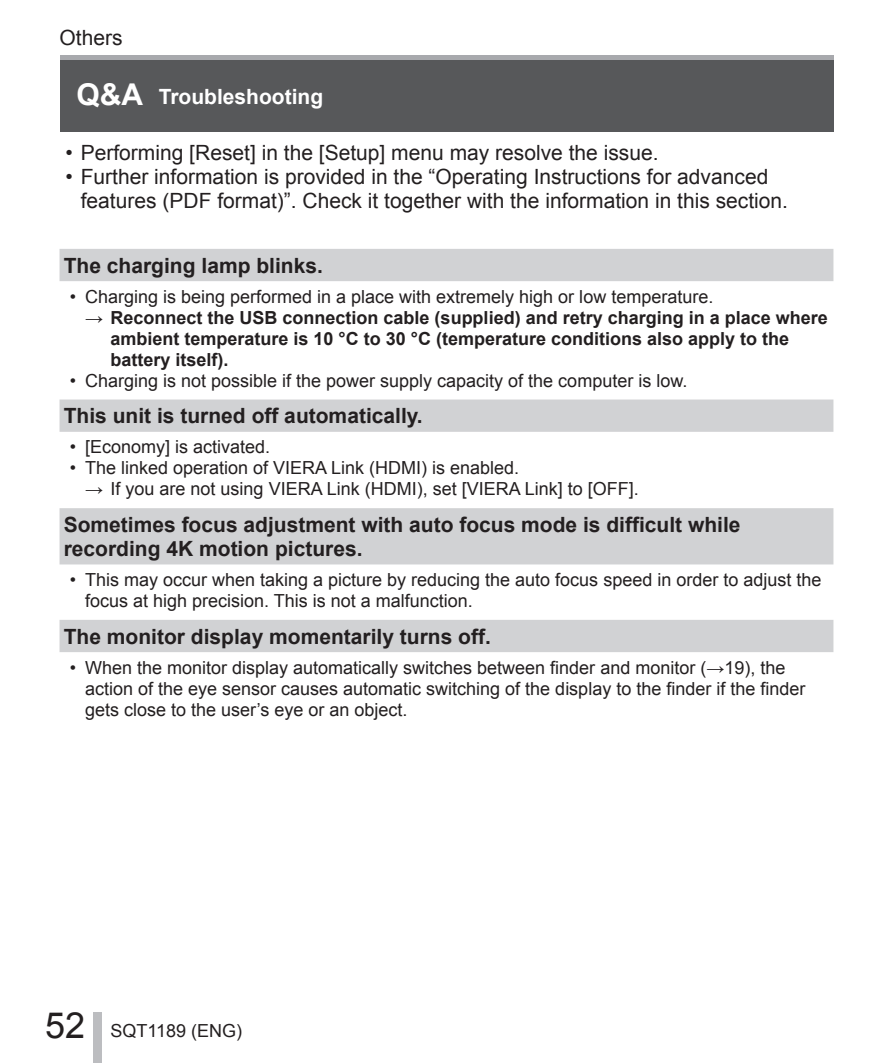
<style>
.page{position:relative;width:893px;height:1063px;background:#fff}
.page>*{position:absolute;margin:0;border:0;box-sizing:border-box;transform-origin:0 0}
.t1{font:36px "Arial";color:#231f20}
.t2{font:21px/24px "Arial";color:#231f20}
.t3{font:700 21px/24px "Arial";color:#231f20}
.t4{font:700 21px "Arial";color:#fff}
.t5{font:18px/21px "Arial";color:#231f20}
.t6{font:700 18px/21px "Arial";color:#231f20}
.s1{font-size:30px}
.s2{font-weight:400}
</style>
<div class="page">
<div style="left:60px;top:55px;width:773px;height:77px;background:#57585a"></div>
<div style="left:60px;top:55px;width:773px;height:5px;background:#a8a9ad"></div>
<div style="left:94px;top:1012px;width:8px;height:51px;background:#bcbdc0"></div>
<svg style="left:60px;top:249px;width:773px;height:403px"></svg>
<p class="t2" style="left:60px;top:26px;width:65px">Others</p>
<p class="t4" style="left:77px;top:85px;width:248px"><span class="s1">Q&amp;A</span> Troubleshooting</p>
<p class="t2" style="left:65px;top:141px;width:595px">• Performing [Reset] in the [Setup] menu may resolve the issue.</p>
<p class="t2" style="left:81px;top:165px;width:709px;text-indent:-15px">• Further information is provided in the “Operating Instructions for advanced features (PDF format)”. Check it together with the information in this section.</p>
<p class="t3" style="left:64px;top:253px;width:261px">The charging lamp blinks.</p>
<p class="t5" style="left:70px;top:286px;width:645px">• Charging is being performed in a place with extremely high or low temperature.</p>
<p class="t6" style="left:111px;top:307px;width:719px;text-indent:-26px"><span class="s2">→</span> Reconnect the USB connection cable (supplied) and retry charging in a place where ambient temperature is 10 °C to 30 °C (temperature conditions also apply to the battery itself).</p>
<p class="t5" style="left:70px;top:370px;width:619px">• Charging is not possible if the power supply capacity of the computer is low.</p>
<p class="t3" style="left:64px;top:404px;width:361px">This unit is turned off automatically.</p>
<p class="t5" style="left:70px;top:437px;width:202px">• [Economy] is activated.</p>
<p class="t5" style="left:70px;top:458px;width:451px">• The linked operation of VIERA Link (HDMI) is enabled.</p>
<p class="t5" style="left:85px;top:479px;width:555px">→ If you are not using VIERA Link (HDMI), set [VIERA Link] to [OFF].</p>
<p class="t3" style="left:64px;top:513px;width:678px">Sometimes focus adjustment with auto focus mode is difficult while recording 4K motion pictures.</p>
<p class="t5" style="left:85px;top:569px;width:738px;text-indent:-15px">• This may occur when taking a picture by reducing the auto focus speed in order to adjust the focus at high precision. This is not a malfunction.</p>
<p class="t3" style="left:64px;top:624px;width:429px">The monitor display momentarily turns off.</p>
<p class="t5" style="left:85px;top:657px;width:722px;text-indent:-15px">• When the monitor display automatically switches between finder and monitor (→19), the action of the eye sensor causes automatic switching of the display to the finder if the finder gets close to the user’s eye or an object.</p>
<h1 class="t1" style="left:45px;top:1006px;width:42px">52</h1>
<p class="t5" style="left:111px;top:1021px;width:133px">SQT1189 (ENG)</p>
</div>
